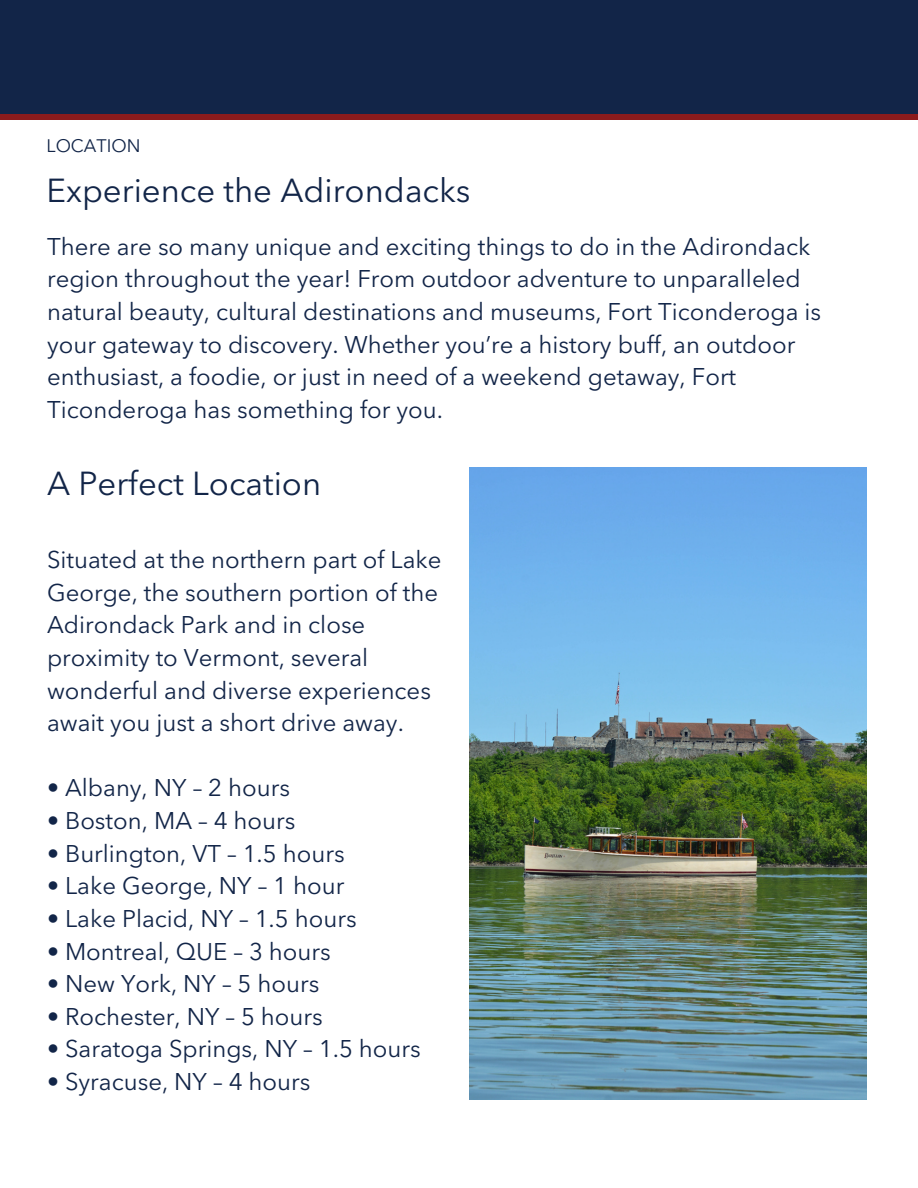
<style>
.page{position:relative;width:918px;height:1188px;background:#fff}
.page>*{position:absolute;margin:0;border:0;box-sizing:border-box;transform-origin:0 0}
.t1{font:33px "Avenir Next LT Pro";color:#122548}
.t2{font:24px/32.7px "Avenir Next LT Pro";color:#122548}
.t3{font:18px "Avenir Next LT Pro";color:#122548}
</style>
<div class="page">
<div style="left:0;top:0;width:918px;height:114px;background:#122548"></div>
<div style="left:0;top:114px;width:918px;height:6px;background:#8b1b1c"></div>
<img style="left:469px;top:468px;width:398px;height:631px">
<h2 class="t3" style="left:46px;top:138px;width:96px">LOCATION</h2>
<h1 class="t1" style="left:46px;top:177px;width:426px">Experience the Adirondacks</h1>
<h1 class="t2" style="left:47px;top:232px;width:776px">There are so many unique and exciting things to do in the Adirondack region throughout the year! From outdoor adventure to unparalleled natural beauty, cultural destinations and museums, Fort Ticonderoga is your gateway to discovery. Whether you’re a history buff, an outdoor enthusiast, a foodie, or just in need of a weekend getaway, Fort Ticonderoga has something for you.</h1>
<p class="t1" style="left:47px;top:470px;width:276px">A Perfect Location</p>
<h2 class="t2" style="left:47px;top:546px;width:396px">Situated at the northern part of Lake George, the southern portion of the Adirondack Park and in close proximity to Vermont, several wonderful and diverse experiences await you just a short drive away.</h2>
<h2 class="t2" style="left:47px;top:774px;width:244px">• Albany, NY – 2 hours</h2>
<h2 class="t2" style="left:47px;top:807px;width:250px">• Boston, MA – 4 hours</h2>
<h2 class="t2" style="left:47px;top:839px;width:299px">• Burlington, VT – 1.5 hours</h2>
<h2 class="t2" style="left:47px;top:872px;width:299px">• Lake George, NY – 1 hour</h2>
<h2 class="t2" style="left:47px;top:904px;width:311px">• Lake Placid, NY – 1.5 hours</h2>
<h2 class="t2" style="left:47px;top:937px;width:285px">• Montreal, QUE – 3 hours</h2>
<h2 class="t2" style="left:47px;top:970px;width:274px">• New York, NY – 5 hours</h2>
<h2 class="t2" style="left:47px;top:1002px;width:277px">• Rochester, NY – 5 hours</h2>
<h2 class="t2" style="left:47px;top:1035px;width:375px">• Saratoga Springs, NY – 1.5 hours</h2>
<h2 class="t2" style="left:47px;top:1068px;width:265px">• Syracuse, NY – 4 hours</h2>
</div>
